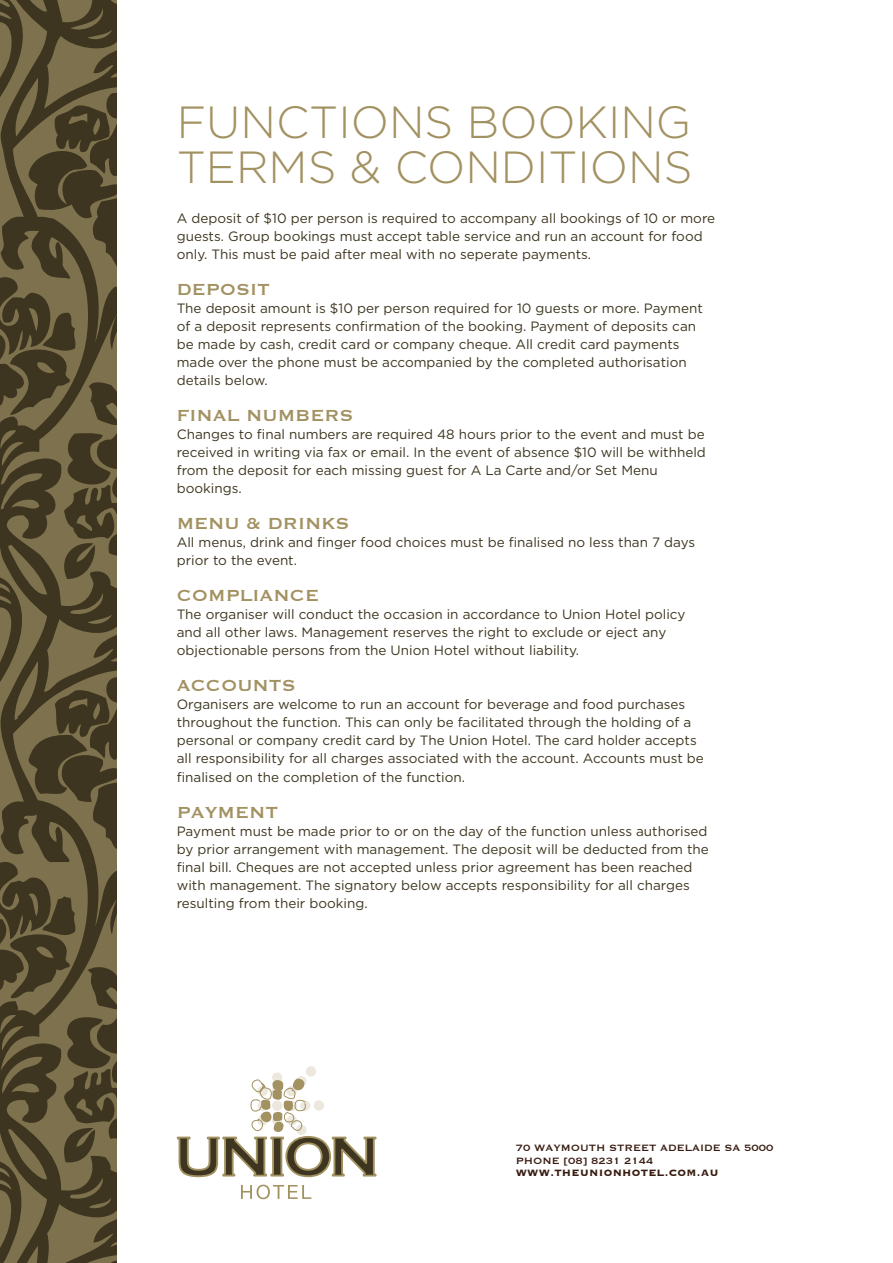
<style>
.page{position:relative;width:893px;height:1263px;background:#fff}
.page>*{position:absolute;margin:0;border:0;box-sizing:border-box;transform-origin:0 0}
.t1{font:300 45px/45px "Gotham";color:#a29161}
.t2{font:21px "Copperplate";color:#a29161}
.t3{font:13.5px/18px "Gotham";color:#3d351f}
.t4{font:12px/12.8px "Copperplate";color:#371b10}
.t5{font:700 12px "Copperplate";letter-spacing:.02em;color:#371b10}
</style>
<div class="page">
<svg style="left:0;top:545px;width:1px;height:60px"></svg>
<svg style="left:1px;top:531px;width:115px;height:482px;background:#5b5034"></svg>
<svg style="left:69px;top:697px;width:34px;height:23px"></svg>
<svg style="left:0;top:1013px;width:116px;height:250px;background:#5b5134"></svg>
<svg style="left:0;top:0;width:116px;height:531px;background:#594f33"></svg>
<div style="left:272px;top:1072px;width:10px;height:11px;background:#ede8de;border-radius:50%"></div>
<svg style="left:296px;top:1076px;width:11px;height:10px"></svg>
<div style="left:306px;top:1066px;width:10px;height:10px;background:#ede8de;border-radius:50%"></div>
<svg style="left:176px;top:1079px;width:201px;height:99px"></svg>
<svg style="left:241px;top:1185px;width:70px;height:14px"></svg>
<p class="t1" style="left:177px;top:98px;width:517px">FUNCTIONS BOOKING<br>TERMS &amp; CONDITIONS</p>
<p class="t3" style="left:177px;top:209px;width:540px">A deposit of $10 per person is required to accompany all bookings of 10 or more guests. Group bookings must accept table service and run an account for food only. This must be paid after meal with no seperate payments.</p>
<p class="t2" style="left:177px;top:276px;width:95px">DEPOSIT</p>
<p class="t3" style="left:177px;top:299px;width:528px">The deposit amount is $10 per person required for 10 guests or more. Payment of a deposit represents confirmation of the booking. Payment of deposits can be made by cash, credit card or company cheque. All credit card payments made over the phone must be accompanied by the completed authorisation details below.</p>
<p class="t2" style="left:177px;top:402px;width:178px">FINAL NUMBERS</p>
<p class="t3" style="left:177px;top:425px;width:531px">Changes to final numbers are required 48 hours prior to the event and must be received in writing via fax or email. In the event of absence $10 will be withheld from the deposit for each missing guest for A La Carte and/or Set Menu bookings.</p>
<p class="t2" style="left:177px;top:510px;width:174px">MENU &amp; DRINKS</p>
<p class="t3" style="left:177px;top:533px;width:520px">All menus, drink and finger food choices must be finalised no less than 7 days prior to the event.</p>
<p class="t2" style="left:177px;top:582px;width:144px">COMPLIANCE</p>
<p class="t3" style="left:177px;top:605px;width:510px">The organiser will conduct the occasion in accordance to Union Hotel policy and all other laws. Management reserves the right to exclude or eject any objectionable persons from the Union Hotel without liability.</p>
<p class="t2" style="left:177px;top:672px;width:121px">ACCOUNTS</p>
<p class="t3" style="left:177px;top:695px;width:529px">Organisers are welcome to run an account for beverage and food purchases throughout the function. This can only be facilitated through the holding of a personal or company credit card by The Union Hotel. The card holder accepts all responsibility for all charges associated with the account. Accounts must be finalised on the completion of the function.</p>
<p class="t2" style="left:177px;top:798px;width:103px">PAYMENT</p>
<p class="t3" style="left:177px;top:821px;width:534px">Payment must be made prior to or on the day of the function unless authorised by prior arrangement with management. The deposit will be deducted from the final bill. Cheques are not accepted unless prior agreement has been reached with management. The signatory below accepts responsibility for all charges resulting from their booking.</p>
<p class="t4" style="left:516px;top:1140px;width:259px">70 WAYMOUTH STREET ADELAIDE SA 5000<br>PHONE [08] 8231 2144</p>
<p class="t5" style="left:516px;top:1165px;width:205px">WWW.THEUNIONHOTEL.COM.AU</p>
</div>
